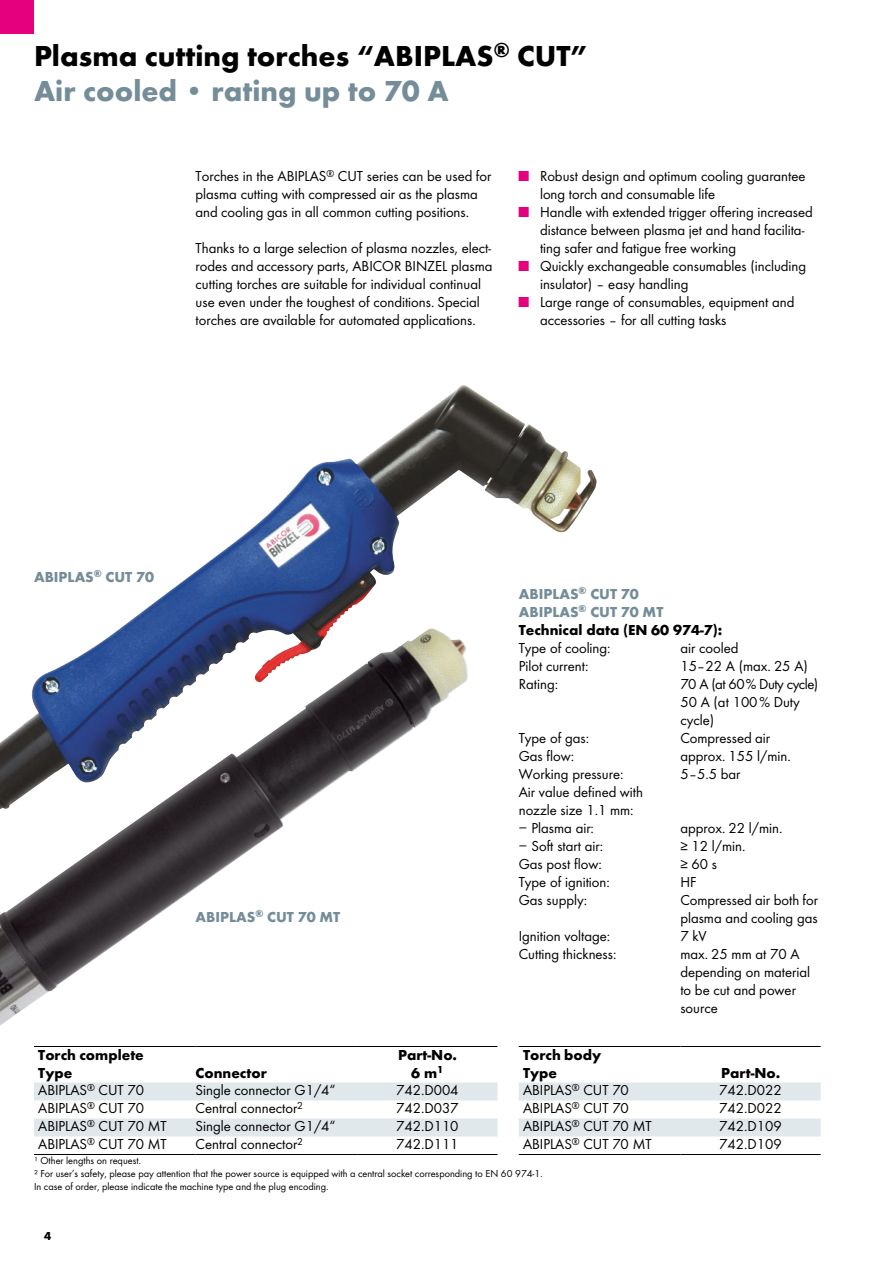
<style>
.page{position:relative;width:893px;height:1263px;background:#fff}
.page>*{position:absolute;margin:0;border:0;box-sizing:border-box;transform-origin:0 0}
.t1{font:700 30px/34.5px "Futura TOT";color:#000}
.t2{font:15px/18px "Futura TOT Boo";color:#000}
.t3{font:700 15px/18px "Futura TOT";color:#748d99}
.t4{font:700 15px/18px "Futura TOT";color:#000}
.t5{font:700 12px "Futura TOT";color:#000}
.t6{font:10.5px/13px "Futura TOT Boo";color:#000}
.s1{color:#748d99}
.s2{color:#e5007d}
.s3{color:#000}
</style>
<div class="page">
<div style="left:0;top:0;width:34px;height:34px;background:#e5007d"></div>
<img style="left:119px;top:385px;width:343px;height:244px">
<img style="left:0;top:629px;width:468px;height:397px">
<svg style="left:519px;top:1082px;width:302px;height:54px"></svg>
<hr style="left:519px;top:1154px;width:161px;height:1px;background:#000">
<hr style="left:680px;top:1154px;width:141px;height:1px;background:#000">
<hr style="left:519px;top:1046px;width:161px;height:1px;background:#000">
<hr style="left:680px;top:1046px;width:141px;height:1px;background:#000">
<svg style="left:34px;top:1082px;width:463px;height:54px"></svg>
<hr style="left:34px;top:1154px;width:162px;height:1px;background:#000">
<hr style="left:196px;top:1154px;width:161px;height:1px;background:#000">
<hr style="left:357px;top:1154px;width:140px;height:1px;background:#000">
<hr style="left:34px;top:1046px;width:162px;height:1px;background:#000">
<hr style="left:196px;top:1046px;width:161px;height:1px;background:#000">
<hr style="left:357px;top:1046px;width:140px;height:1px;background:#000">
<h1 class="t1" style="left:34px;top:38px;width:555px">Plasma cutting torches “ABIPLAS<sup>®</sup> CUT”<br><span class="s1">Air cooled • rating up to 70 A</span></h1>
<p class="t2" style="left:196px;top:167px;width:297px">Torches in the ABIPLAS<sup>®</sup> CUT series can be used for plasma cutting with compressed air as the plasma and cooling gas in all common cutting positions.</p>
<p class="t2" style="left:196px;top:239px;width:298px">Thanks to a large selection of plasma nozzles, elect&shy;rodes and accessory parts, ABICOR BINZEL plasma cutting torches are suitable for individual continual use even under the toughest of conditions. Special torches are available for automated applications.</p>
<p class="t2" style="left:540px;top:167px;width:267px;text-indent:-21px"><span class="s2">■</span> Robust design and optimum cooling guarantee long torch and consumable life</p>
<p class="t2" style="left:540px;top:203px;width:274px;text-indent:-21px"><span class="s2">■</span> Handle with extended trigger offering increased distance between plasma jet and hand facilita&shy;ting safer and fatigue free working</p>
<p class="t2" style="left:540px;top:257px;width:268px;text-indent:-21px"><span class="s2">■</span> Quickly exchangeable consumables (including insulator) – easy handling</p>
<p class="t2" style="left:540px;top:293px;width:256px;text-indent:-21px"><span class="s2">■</span> Large range of consumables, equipment and accessories – for all cutting tasks</p>
<p class="t3" style="left:34px;top:567px;width:122px">ABIPLAS<sup>®</sup> CUT 70</p>
<p class="t3" style="left:196px;top:908px;width:146px">ABIPLAS<sup>®</sup> CUT 70 MT</p>
<p class="t4" style="left:38px;top:1045px;width:107px">Torch complete</p>
<p class="t4" style="left:398px;top:1045px;width:61px">Part-No.</p>
<p class="t4" style="left:38px;top:1063px;width:36px">Type</p>
<p class="t4" style="left:196px;top:1063px;width:73px">Connector</p>
<p class="t4" style="left:411px;top:1063px;width:34px">6 m<sup>1</sup></p>
<p class="t2" style="left:38px;top:1081px;width:107px">ABIPLAS<sup>®</sup> CUT 70</p>
<p class="t2" style="left:196px;top:1081px;width:142px">Single connector G1/4“</p>
<p class="t2" style="left:396px;top:1081px;width:64px">742.D004</p>
<p class="t2" style="left:38px;top:1099px;width:107px">ABIPLAS<sup>®</sup> CUT 70</p>
<p class="t2" style="left:196px;top:1099px;width:109px">Central connector<sup>2</sup></p>
<p class="t2" style="left:396px;top:1099px;width:64px">742.D037</p>
<p class="t2" style="left:38px;top:1117px;width:130px">ABIPLAS<sup>®</sup> CUT 70 MT</p>
<p class="t2" style="left:196px;top:1117px;width:142px">Single connector G1/4“</p>
<p class="t2" style="left:396px;top:1117px;width:64px">742.D110</p>
<p class="t2" style="left:38px;top:1135px;width:130px">ABIPLAS<sup>®</sup> CUT 70 MT</p>
<p class="t2" style="left:196px;top:1135px;width:109px">Central connector<sup>2</sup></p>
<p class="t2" style="left:396px;top:1135px;width:64px">742.D111</p>
<p class="t3" style="left:519px;top:584px;width:205px">ABIPLAS<sup>®</sup> CUT 70<br>ABIPLAS<sup>®</sup> CUT 70 MT<br><span class="s3">Technical data (EN 60 974-7):</span></p>
<p class="t2" style="left:519px;top:639px;width:93px">Type of cooling:</p>
<p class="t2" style="left:680px;top:639px;width:60px">air cooled</p>
<p class="t2" style="left:519px;top:657px;width:71px">Pilot current:</p>
<p class="t2" style="left:680px;top:657px;width:129px">15–22 A (max. 25 A)</p>
<p class="t2" style="left:519px;top:675px;width:41px">Rating:</p>
<p class="t2" style="left:680px;top:675px;width:139px">70 A (at 60% Duty cycle)<br>50 A (at 100% Duty cycle)</p>
<p class="t2" style="left:519px;top:729px;width:72px">Type of gas:</p>
<p class="t2" style="left:680px;top:729px;width:91px">Compressed air</p>
<p class="t2" style="left:519px;top:747px;width:57px">Gas flow:</p>
<p class="t2" style="left:680px;top:747px;width:112px">approx. 155 l/min.</p>
<p class="t2" style="left:519px;top:765px;width:106px">Working pressure:</p>
<p class="t2" style="left:680px;top:765px;width:62px">5–5.5 bar</p>
<p class="t2" style="left:519px;top:783px;width:126px">Air value defined with nozzle size 1.1 mm: − Plasma air:</p>
<p class="t2" style="left:680px;top:819px;width:104px">approx. 22 l/min.</p>
<p class="t2" style="left:519px;top:837px;width:86px">− Soft start air:</p>
<p class="t2" style="left:680px;top:837px;width:67px">≥ 12 l/min.</p>
<p class="t2" style="left:519px;top:855px;width:85px">Gas post flow:</p>
<p class="t2" style="left:680px;top:855px;width:38px">≥ 60 s</p>
<p class="t2" style="left:519px;top:873px;width:93px">Type of ignition:</p>
<p class="t2" style="left:680px;top:873px;width:18px">HF</p>
<p class="t2" style="left:519px;top:891px;width:70px">Gas supply:</p>
<p class="t2" style="left:680px;top:891px;width:139px">Compressed air both for plasma and cooling gas</p>
<p class="t2" style="left:519px;top:927px;width:93px">Ignition voltage:</p>
<p class="t2" style="left:680px;top:927px;width:28px">7 kV</p>
<p class="t2" style="left:519px;top:945px;width:99px">Cutting thickness:</p>
<p class="t2" style="left:680px;top:945px;width:131px">max. 25 mm at 70 A depending on material to be cut and power source</p>
<p class="t4" style="left:523px;top:1045px;width:80px">Torch body<br>Type</p>
<p class="t4" style="left:721px;top:1063px;width:61px">Part-No.</p>
<p class="t2" style="left:523px;top:1081px;width:107px">ABIPLAS<sup>®</sup> CUT 70</p>
<p class="t2" style="left:719px;top:1081px;width:64px">742.D022</p>
<p class="t2" style="left:523px;top:1099px;width:107px">ABIPLAS<sup>®</sup> CUT 70</p>
<p class="t2" style="left:719px;top:1099px;width:64px">742.D022</p>
<p class="t2" style="left:523px;top:1117px;width:130px">ABIPLAS<sup>®</sup> CUT 70 MT</p>
<p class="t2" style="left:719px;top:1117px;width:64px">742.D109</p>
<p class="t2" style="left:523px;top:1135px;width:130px">ABIPLAS<sup>®</sup> CUT 70 MT</p>
<p class="t2" style="left:719px;top:1135px;width:64px">742.D109</p>
<p class="t6" style="left:34px;top:1154px;width:510px">¹ Other lengths on request.<br>² For user’s safety, please pay attention that the power source is equipped with a central socket corresponding to EN 60 974-1.<br>In case of order, please indicate the machine type and the plug encoding.</p>
<p class="t5" style="left:44px;top:1228px;width:9px">4</p>
</div>
